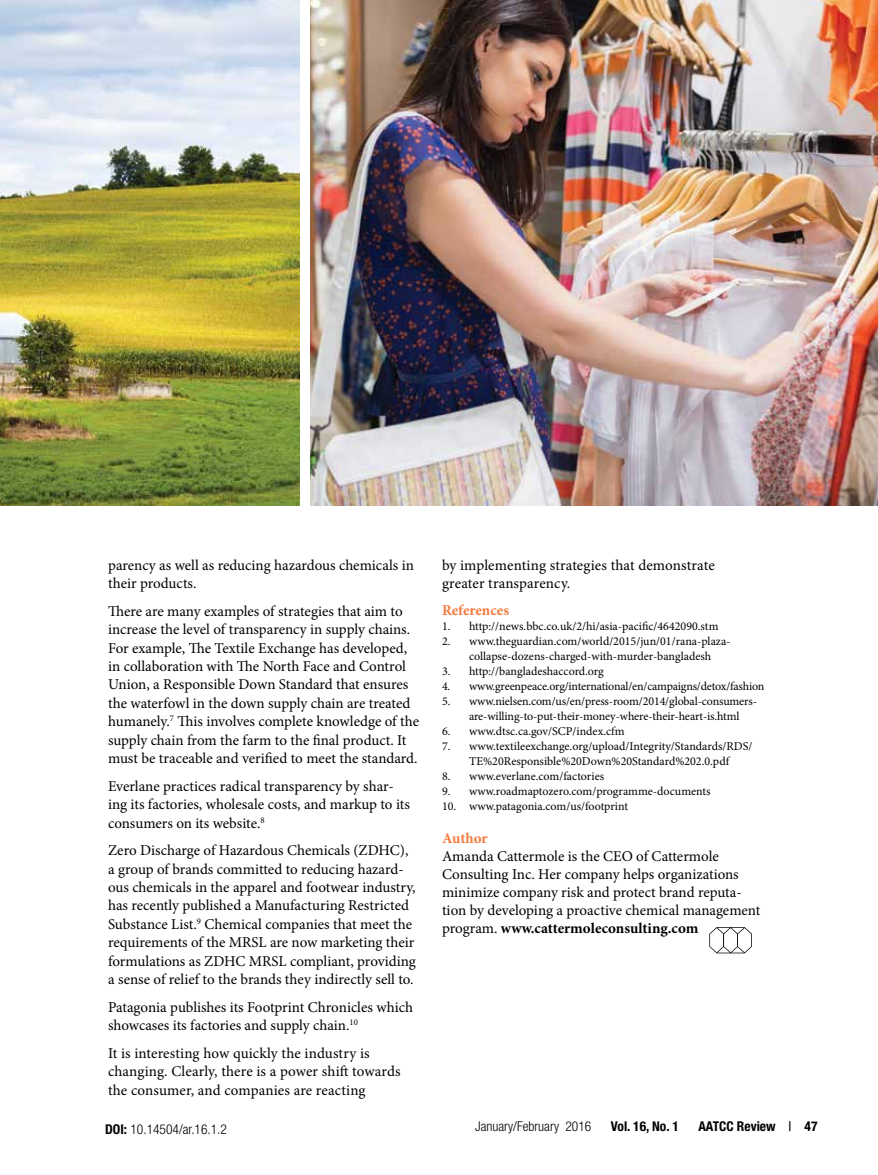
<style>
.page{position:relative;width:878px;height:1175px;background:#fff}
.page>*{position:absolute;margin:0;border:0;box-sizing:border-box;transform-origin:0 0}
.t1{font:15px/18.5px "Minion Pro";color:#000}
.t2{font:700 15px "Minion Pro";letter-spacing:-.005em;color:#f47a3e}
.t3{font:300 condensed 13.5px "Helvetica Neue LT Pro";color:#000}
.t4{font:700 condensed 13.5px "Helvetica Neue LT Pro";color:#000}
.t5{font:12px/15px "Minion Pro";letter-spacing:-.005em;color:#000}
.s1{font-weight:700}
.s2{font-weight:500}
</style>
<div class="page">
<img style="left:0;top:0;width:299px;height:506px">
<img style="left:311px;top:0;width:567px;height:505px">
<svg style="left:709px;top:927px;width:43px;height:26px"></svg>
<p class="t1" style="left:108px;top:556px;width:307px">parency as well as reducing hazardous chemicals in their products.</p>
<p class="t1" style="left:108px;top:601px;width:312px">There are many examples of strategies that aim to increase the level of transparency in supply chains.<br>For example, The Textile Exchange has developed, in collaboration with The North Face and Control Union, a Responsible Down Standard that ensures the waterfowl in the down supply chain are treated humanely.<sup>7</sup> This involves complete knowledge of the supply chain from the farm to the final product. It must be traceable and verified to meet the standard.</p>
<p class="t1" style="left:108px;top:776px;width:303px">Everlane practices radical transparency by shar&shy;ing its factories, wholesale costs, and markup to its consumers on its website.<sup>8</sup></p>
<p class="t1" style="left:108px;top:841px;width:309px">Zero Discharge of Hazardous Chemicals (ZDHC), a group of brands committed to reducing hazard&shy;ous chemicals in the apparel and footwear industry, has recently published a Manufacturing Restricted Substance List.<sup>9</sup> Chemical companies that meet the requirements of the MRSL are now marketing their formulations as ZDHC MRSL compliant, providing a sense of relief to the brands they indirectly sell to.</p>
<p class="t1" style="left:108px;top:997px;width:306px">Patagonia publishes its Footprint Chronicles which showcases its factories and supply chain.<sup>10</sup></p>
<p class="t1" style="left:108px;top:1043px;width:294px">It is interesting how quickly the industry is changing. Clearly, there is a power shift towards the consumer, and companies are reacting</p>
<p class="t1" style="left:442px;top:556px;width:274px;line-height:18px">by implementing strategies that demonstrate greater transparency.</p>
<p class="t2" style="left:442px;top:599px;width:69px">References</p>
<p class="t5" style="left:442px;top:618px;width:278px">1. http://news.bbc.co.uk/2/hi/asia-pacific/4642090.stm</p>
<p class="t5" style="left:469px;top:633px;width:263px;text-indent:-27px">2. www.theguardian.com/world/2015/jun/01/rana-plaza&shy;collapse-dozens-charged-with-murder-bangladesh</p>
<p class="t5" style="left:442px;top:663px;width:163px">3. http://bangladeshaccord.org</p>
<p class="t5" style="left:442px;top:678px;width:324px">4. www.greenpeace.org/international/en/campaigns/detox/fashion</p>
<p class="t5" style="left:469px;top:693px;width:289px;text-indent:-27px">5. www.nielsen.com/us/en/press-room/2014/global-consumers&shy;are-willing-to-put-their-money-where-their-heart-is.html</p>
<p class="t5" style="left:442px;top:723px;width:184px">6. www.dtsc.ca.gov/SCP/index.cfm</p>
<p class="t5" style="left:442px;top:738px;width:312px;text-align:center">7. www.textileexchange.org/upload/Integrity/Standards/RDS/<br>TE%20Responsible%20Down%20Standard%202.0.pdf</p>
<p class="t5" style="left:442px;top:768px;width:164px">8. www.everlane.com/factories</p>
<p class="t5" style="left:442px;top:783px;width:270px">9. www.roadmaptozero.com/programme-documents</p>
<p class="t5" style="left:442px;top:798px;width:188px">10. www.patagonia.com/us/footprint</p>
<p class="t2" style="left:442px;top:827px;width:47px">Author</p>
<p class="t1" style="left:442px;top:847px;width:320px;line-height:18px">Amanda Cattermole is the CEO of Cattermole Consulting Inc. Her company helps organizations minimize company risk and protect brand reputa&shy;tion by developing a proactive chemical management program. <span class="s1">www.cattermoleconsulting.com</span></p>
<p class="t3" style="left:105px;top:1121px;width:123px"><span class="s1">DOI:</span> 10.14504/ar.16.1.2</p>
<p class="t3" style="left:475px;top:1118px;width:118px">January/February 2016</p>
<p class="t4" style="left:611px;top:1118px;width:70px">Vol. 16, No. 1</p>
<p class="t4" style="left:698px;top:1118px;width:121px">AATCC Review <span class="s2">|</span> 47</p>
</div>
